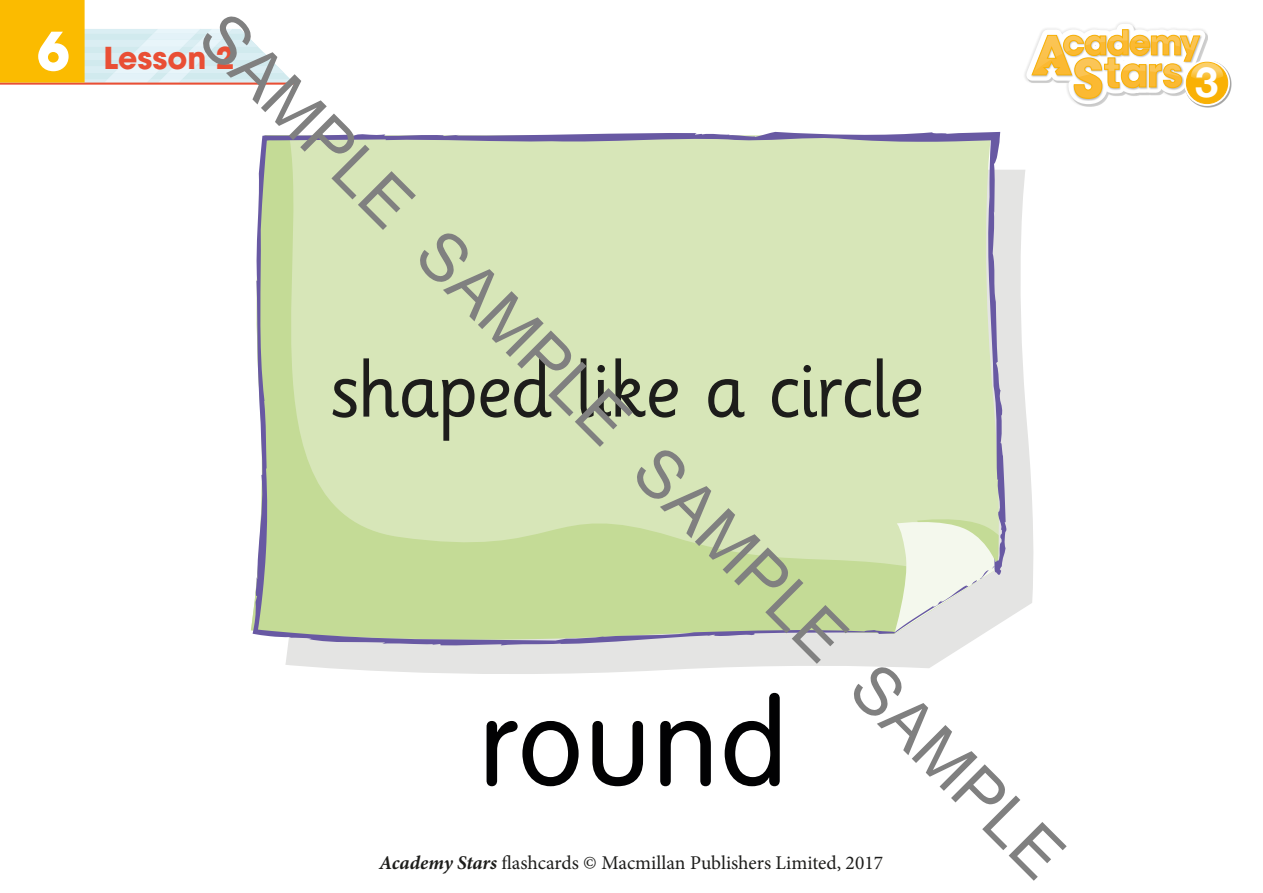
<style>
.page{position:relative;width:1263px;height:893px;background:#fff}
.page>*{position:absolute;margin:0;border:0;box-sizing:border-box;transform-origin:0 0}
._00_flashcard_text{font:300 120px "VAG Rounded Inf";letter-spacing:.02em;color:#020203}
._00_New_pic_dic_defi{font:83.25px "Sassoon Infant Std";letter-spacing:-.03em;color:#1d1d1b}
.t1{font:66.45px "Arial";color:#808080}
.t2{font:700 52.5px "ITC Avant Garde Std";color:#fff}
.t3{font:700 41.55px "Helvetica Neue";color:#fff}
._00_Head__Lesson{font:700 30px "ITC Avant Garde Std";color:#e94f35}
.t4{font:19.5px "Minion Pro";color:#1d1d1b}
.s1{font-weight:700;font-style:italic}
</style>
<div class="page">
<svg style="left:85px;top:29px;width:209px;height:54px;background:#dfeff3"></svg>
<hr style="left:0;top:83px;width:294px;height:2px;background:#e94f35">
<div style="left:0;top:0;width:85px;height:83px;background:#fbbb00"></div>
<div style="left:1185px;top:61px;width:46px;height:46px;background:#1d1d1b;opacity:.4"></div>
<div style="left:1184px;top:60px;width:46px;height:46px;border:4px solid #fff;border-radius:50%"></div>
<div style="left:1186px;top:62px;width:42px;height:42px;background:#f9b105;border-radius:50%"></div>
<div style="left:1186px;top:62px;width:42px;height:42px;border:1px solid #f9b105;border-radius:50%"></div>
<svg style="left:1024px;top:22px;width:199px;height:86px"></svg>
<svg style="left:285px;top:170px;width:749px;height:504px;fill:#e4e4e3"></svg>
<svg style="left:253px;top:132px;width:755px;height:514px;background:#d1e0b4"></svg>
<h3 class="t2" style="left:37px;top:17px;width:34px">6</h3>
<h3 class="t1" style="left:242px;top:-6px;width:1192px;rotate:45deg">SAMPLE SAMPLE SAMPLE SAMPLE</h3>
<p class="_00_Head__Lesson" style="left:104px;top:38px;width:132px">Lesson 2</p>
<p class="_00_New_pic_dic_defi" style="left:330px;top:338px;width:596px">shaped like a circle</p>
<p class="_00_flashcard_text" style="left:480px;top:675px;width:309px">round</p>
<p class="t4" style="left:379px;top:850px;width:505px"><span class="s1">Academy Stars</span> flashcards © Macmillan Publishers Limited, 2017</p>
<h3 class="t3" style="left:1195px;top:50px;width:25px">3</h3>
</div>
